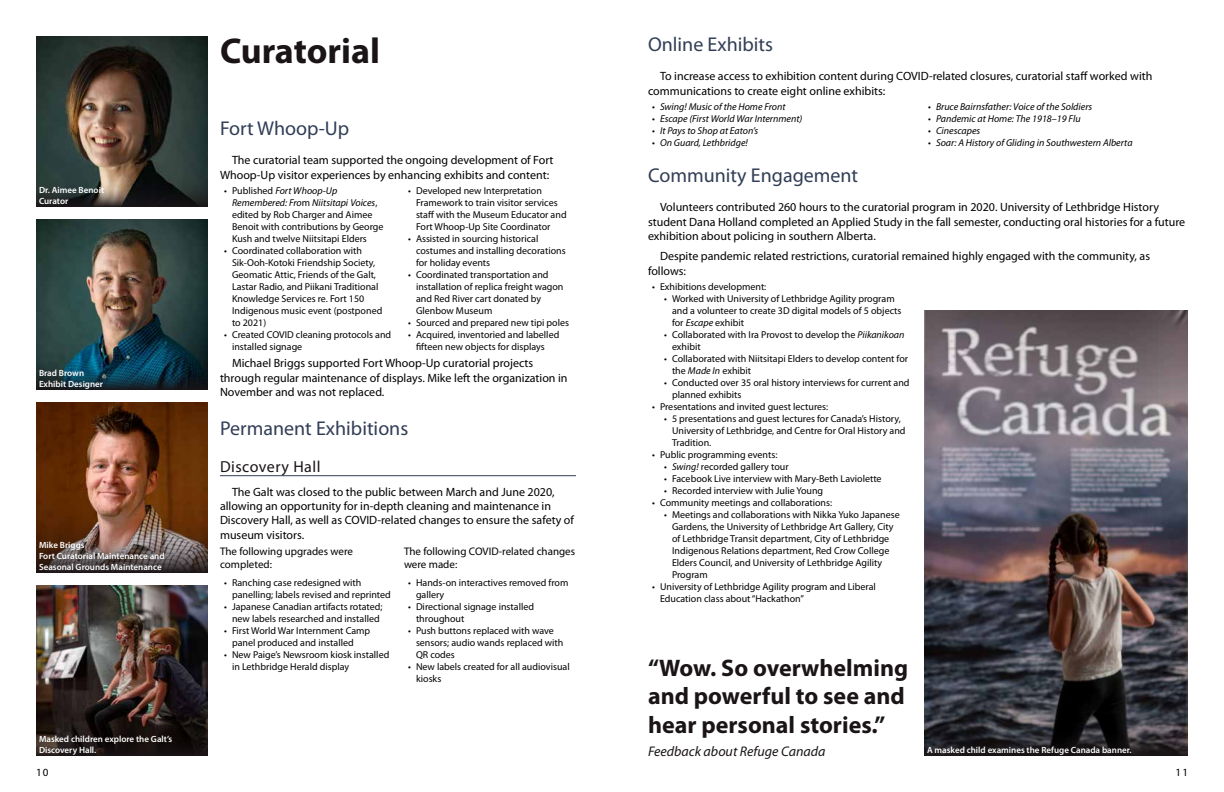
<style>
.page{position:relative;width:1224px;height:792px;background:#fff}
.page>*{position:absolute;margin:0;border:0;box-sizing:border-box;transform-origin:0 0}
.t1{font:700 36px "Myriad Pro";color:#1a1416}
.t2{font:700 24px/28.8px "Myriad Pro";color:#1a1416}
.t3{font:20px "Myriad Pro";color:#313e56}
.t4{font:16px "Myriad Pro";letter-spacing:.03em;color:#1a1416}
.t5{font:italic 14px "Myriad Pro";color:#1a1416}
.t6{font:12px/14.4px "Myriad Pro";color:#000}
.t7{font:11px/13.2px "Myriad Pro";color:#000}
.t8{font:11px "Myriad Pro";color:#000}
.t9{font:10px/12px "Myriad Pro";color:#000}
.t10{font:italic 10px "Myriad Pro";color:#000}
.t11{font:600 9px/10.8px "Myriad Pro";color:#fff}
.s1{font-style:normal}
.s2{font-style:italic}
</style>
<div class="page">
<hr style="left:220px;top:475px;width:356px;height:1px;background:#313e56">
<img style="left:36px;top:402px;width:172px;height:171px">
<img style="left:36px;top:219px;width:172px;height:91px">
<img style="left:36px;top:310px;width:172px;height:80px">
<img style="left:36px;top:36px;width:172px;height:96px">
<svg style="left:36px;top:132px;width:172px;height:75px;background:#40413a"></svg>
<img style="left:36px;top:585px;width:171px;height:91px">
<img style="left:36px;top:676px;width:172px;height:80px">
<img style="left:924px;top:310px;width:264px;height:366px">
<svg style="left:924px;top:676px;width:264px;height:80px;background:#2a2a2f"></svg>
<h3 class="t3" style="left:648px;top:32px;width:127px">Online Exhibits</h3>
<p class="t6" style="left:648px;top:69px;width:506px;text-indent:12px">To increase access to exhibition content during COVID-related closures, curatorial staff worked with communications to create eight online exhibits:</p>
<p class="t10" style="left:652px;top:100px;width:135px"><span class="s1">•</span> Swing! Music of the Home Front</p>
<p class="t10" style="left:652px;top:112px;width:152px"><span class="s1">•</span> Escape (First World War Internment)</p>
<p class="t10" style="left:652px;top:124px;width:108px"><span class="s1">•</span> It Pays to Shop at Eaton’s</p>
<p class="t10" style="left:652px;top:136px;width:97px"><span class="s1">•</span> On Guard, Lethbridge!</p>
<h1 class="t1" style="left:220px;top:27px;width:161px">Curatorial</h1>
<p class="t10" style="left:928px;top:100px;width:166px"><span class="s1">•</span> Bruce Bairnsfather: Voice of the Soldiers</p>
<p class="t10" style="left:928px;top:112px;width:154px"><span class="s1">•</span> Pandemic at Home: The 1918–19 Flu</p>
<p class="t10" style="left:928px;top:124px;width:54px"><span class="s1">•</span> Cinescapes</p>
<p class="t10" style="left:928px;top:136px;width:206px"><span class="s1">•</span> Soar: A History of Gliding in Southwestern Alberta</p>
<h3 class="t3" style="left:220px;top:116px;width:131px">Fort Whoop-Up</h3>
<p class="t6" style="left:220px;top:153px;width:335px;text-indent:12px">The curatorial team supported the ongoing development of Fort<br>Whoop-Up visitor experiences by enhancing exhibits and content:</p>
<p class="t9" style="left:232px;top:184px;width:153px;text-indent:-8px">• Published <span class="s2">Fort Whoop-Up Remembered: Fro</span>m <span class="s2">Niitsitapi Voices</span>, edited by Rob Charger and Aimee Benoit with contributions by George Kush and twelve Niitsitapi Elders</p>
<p class="t9" style="left:232px;top:244px;width:152px;text-indent:-8px">• Coordinated collaboration with<br>Sik-Ooh-Kotoki Friendship Society,<br>Geomatic Attic, Friends of the Galt,<br>Lastar Radio, and Piikani Traditional<br>Knowledge Services re. Fort 150<br>Indigenous music event (postponed to 2021)</p>
<p class="t9" style="left:232px;top:328px;width:161px;text-indent:-8px">• Created COVID cleaning protocols and installed signage</p>
<h3 class="t3" style="left:648px;top:163px;width:212px">Community Engagement</h3>
<p class="t6" style="left:648px;top:200px;width:539px;text-indent:12px">Volunteers contributed 260 hours to the curatorial program in 2020. University of Lethbridge History student Dana Holland completed an Applied Study in the fall semester, conducting oral histories for a future exhibition about policing in southern Alberta.</p>
<p class="t6" style="left:648px;top:249px;width:504px;text-indent:12px">Despite pandemic related restrictions, curatorial remained highly engaged with the community, as follows:</p>
<p class="t9" style="left:652px;top:280px;width:116px">• Exhibitions development:</p>
<p class="t9" style="left:672px;top:292px;width:231px;text-indent:-8px">• Worked with University of Lethbridge Agility program and a volunteer to create 3D digital models of 5 objects for <span class="s2">Escape</span> exhibit</p>
<p class="t9" style="left:672px;top:328px;width:234px;text-indent:-8px">• Collaborated with Ira Provost to develop the <span class="s2">Piikanikoan </span>exhibit</p>
<p class="t9" style="left:672px;top:352px;width:238px;text-indent:-8px">• Collaborated with Niitsitapi Elders to develop content for the <span class="s2">Made In</span> exhibit</p>
<p class="t9" style="left:672px;top:376px;width:239px;text-indent:-8px">• Conducted over 35 oral history interviews for current and planned exhibits</p>
<p class="t9" style="left:652px;top:400px;width:178px">• Presentations and invited guest lectures:</p>
<p class="t9" style="left:672px;top:412px;width:235px;text-indent:-8px">• 5 presentations and guest lectures for Canada’s History,<br>University of Lethbridge, and Centre for Oral History and<br>Tradition.</p>
<p class="t9" style="left:652px;top:448px;width:127px">• Public programming events:</p>
<p class="t9" style="left:664px;top:460px;width:126px">• <span class="s2">Swing!</span> recorded gallery tour</p>
<p class="t9" style="left:664px;top:472px;width:219px">• Facebook Live interview with Mary-Beth Laviolette</p>
<p class="t9" style="left:664px;top:484px;width:161px">• Recorded interview with Julie Young</p>
<p class="t9" style="left:652px;top:496px;width:182px">• Community meetings and collaborations:</p>
<p class="t9" style="left:672px;top:508px;width:229px;text-indent:-8px">• Meetings and collaborations with Nikka Yuko Japanese Gardens, the University of Lethbridge Art Gallery, City of Lethbridge Transit department, City of Lethbridge Indigenous Relations department, Red Crow College Elders Council, and University of Lethbridge Agility Program</p>
<p class="t9" style="left:660px;top:580px;width:218px;text-indent:-8px">• University of Lethbridge Agility program and Liberal<br>Education class about “Hackathon”</p>
<p class="t9" style="left:416px;top:184px;width:152px;text-indent:-8px">• Developed new Interpretation Framework to train visitor services staff with the Museum Educator and Fort Whoop-Up Site Coordinator</p>
<p class="t9" style="left:416px;top:232px;width:151px;text-indent:-8px">• Assisted in sourcing historical costumes and installing decorations for holiday events</p>
<p class="t9" style="left:416px;top:268px;width:149px;text-indent:-8px">• Coordinated transportation and installation of replica freight wagon and Red River cart donated by<br>Glenbow Museum</p>
<p class="t9" style="left:408px;top:316px;width:163px">• Sourced and prepared new tipi poles</p>
<p class="t9" style="left:416px;top:328px;width:145px;text-indent:-8px">• Acquired, inventoried and labelled fifteen new objects for displays</p>
<p class="t6" style="left:220px;top:356px;width:349px;text-indent:12px">Michael Briggs supported Fort Whoop-Up curatorial projects through regular maintenance of displays. Mike left the organization in<br>November and was not replaced.</p>
<h3 class="t3" style="left:220px;top:416px;width:190px">Permanent Exhibitions</h3>
<h3 class="t4" style="left:220px;top:457px;width:102px">Discovery Hall</h3>
<p class="t6" style="left:220px;top:484px;width:356px;text-indent:12px">The Galt was closed to the public between March and June 2020, allowing an opportunity for in-depth cleaning and maintenance in Discovery Hall, as well as COVID-related changes to ensure the safety of museum visitors.</p>
<p class="t7" style="left:220px;top:545px;width:134px">The following upgrades were completed:</p>
<p class="t9" style="left:232px;top:577px;width:160px;text-indent:-8px">• Ranching case redesigned with panelling; labels revised and reprinted</p>
<p class="t9" style="left:224px;top:601px;width:160px;text-align:center">• Japanese Canadian artifacts rotated; new labels researched and installed</p>
<p class="t9" style="left:232px;top:625px;width:140px;text-indent:-8px">• First World War Internment Camp panel produced and installed</p>
<p class="t9" style="left:232px;top:649px;width:159px;text-indent:-8px">• New Paige’s Newsroom kiosk installed in Lethbridge Herald display</p>
<p class="t11" style="left:39px;top:185px;width:67px">Dr. Aimee Benoit<br>Curator</p>
<p class="t11" style="left:39px;top:368px;width:66px">Brad Brown<br>Exhibit Designer</p>
<p class="t11" style="left:39px;top:540px;width:127px">Mike Briggs<br>Fort Curatorial Maintenance and<br>Seasonal Grounds Maintenance</p>
<p class="t7" style="left:404px;top:545px;width:173px">The following COVID-related changes were made:</p>
<p class="t9" style="left:416px;top:577px;width:154px;text-indent:-8px">• Hands-on interactives removed from gallery</p>
<p class="t9" style="left:416px;top:601px;width:120px;text-indent:-8px">• Directional signage installed throughout</p>
<p class="t9" style="left:416px;top:625px;width:149px;text-indent:-8px">• Push buttons replaced with wave sensors; audio wands replaced with<br>QR codes</p>
<p class="t9" style="left:416px;top:661px;width:155px;text-indent:-8px">• New labels created for all audiovisual kiosks</p>
<h2 class="t2" style="left:648px;top:652px;width:262px">“Wow. So overwhelming and powerful to see and hear personal stories.”</h2>
<h3 class="t5" style="left:648px;top:743px;width:179px">Feedback about Refuge Canada</h3>
<p class="t11" style="left:39px;top:734px;width:135px">Masked children explore the Galt’s<br>Discovery Hall.</p>
<p class="t11" style="left:927px;top:744px;width:206px">A masked child examines the Refuge Canada banner.</p>
<p class="t8" style="left:36px;top:766px;width:14px">10</p>
<p class="t8" style="left:1176px;top:766px;width:14px">11</p>
</div>
